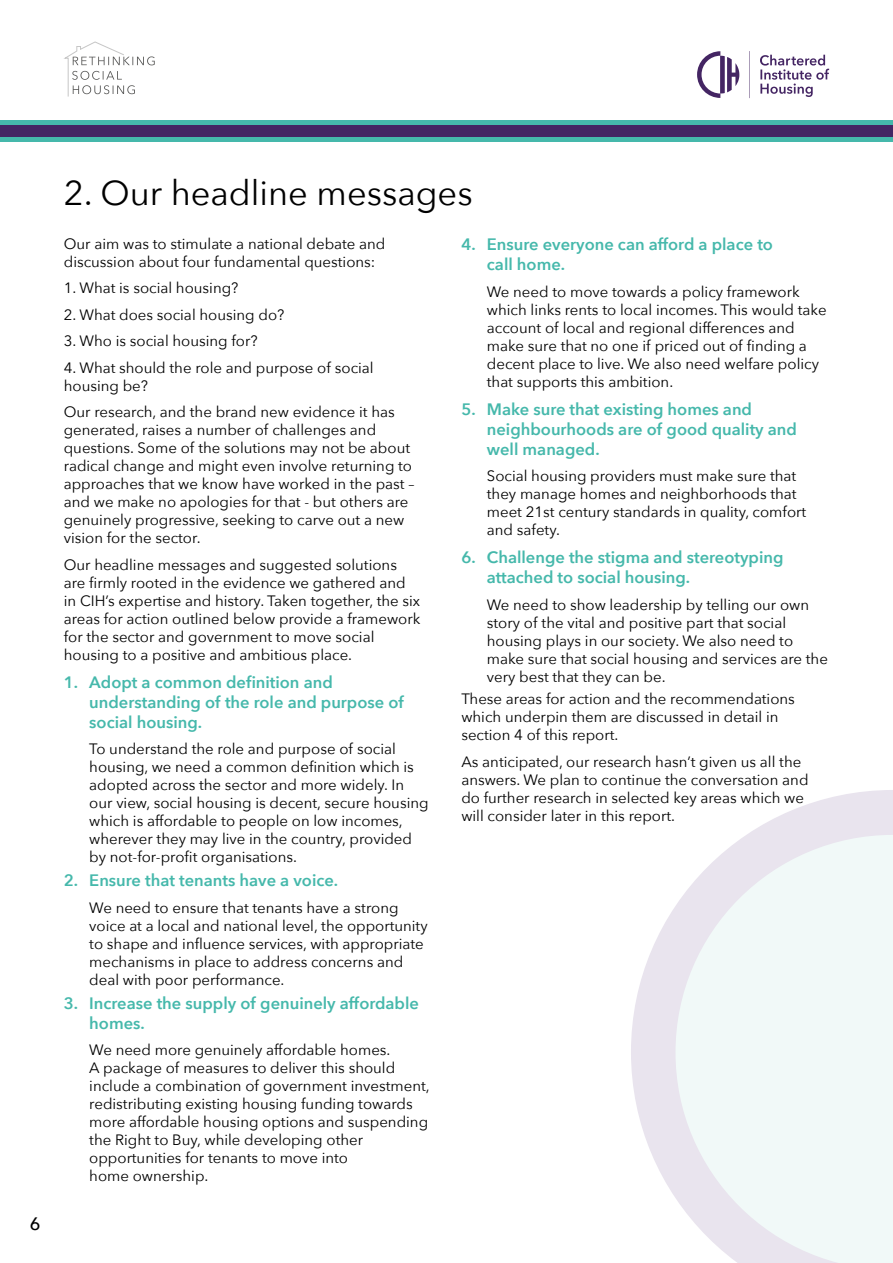
<style>
.page{position:relative;width:893px;height:1263px;background:#fff}
.page>*{position:absolute;margin:0;border:0;box-sizing:border-box;transform-origin:0 0}
.t1{font:34.5px "Avenir Next";color:#000}
.t2{font:500 18px "Avenir Next";color:#000}
.t3{font:600 16.5px/19.8px "Avenir Next";color:#45b8ab}
.t4{font:15px/18px "Avenir Next";color:#000}
</style>
<div class="page">
<div style="left:0;top:120px;width:893px;height:21px;background:#45b8ab"></div>
<div style="left:0;top:125px;width:893px;height:12px;background:#442563"></div>
<svg style="left:64px;top:41px;width:91px;height:56px"></svg>
<svg style="left:760px;top:55px;width:69px;height:42px"></svg>
<svg style="left:697px;top:51px;width:42px;height:47px"></svg>
<svg style="left:749px;top:51px;width:1px;height:47px"></svg>
<svg style="left:631px;top:790px;width:262px;height:407px"></svg>
<svg style="left:675px;top:835px;width:218px;height:428px;fill:#f1f9f8"></svg>
<p class="t2" style="left:30px;top:1208px;width:12px">6</p>
<h1 class="t1" style="left:64px;top:163px;width:410px">2. Our headline messages</h1>
<p class="t4" style="left:64px;top:234px;width:323px">Our aim was to stimulate a national debate and discussion about four fundamental questions:</p>
<p class="t4" style="left:64px;top:279px;width:176px">1. What is social housing?</p>
<p class="t4" style="left:64px;top:305px;width:222px">2. What does social housing do?</p>
<p class="t4" style="left:64px;top:332px;width:195px">3. Who is social housing for?</p>
<p class="t4" style="left:64px;top:358px;width:311px">4. What should the role and purpose of social housing be?</p>
<p class="t4" style="left:64px;top:403px;width:352px">Our research, and the brand new evidence it has generated, raises a number of challenges and questions. Some of the solutions may not be about radical change and might even involve returning to approaches that we know have worked in the past – and we make no apologies for that - but others are genuinely progressive, seeking to carve out a new vision for the sector.</p>
<p class="t4" style="left:64px;top:555px;width:358px">Our headline messages and suggested solutions are firmly rooted in the evidence we gathered and in CIH’s expertise and history. Taken together, the six areas for action outlined below provide a framework for the sector and government to move social housing to a positive and ambitious place.</p>
<p class="t3" style="left:89px;top:672px;width:316px;text-indent:-26px">1. Adopt a common definition and understanding of the role and purpose of social housing.</p>
<p class="t4" style="left:89px;top:739px;width:341px">To understand the role and purpose of social housing, we need a common definition which is adopted across the sector and more widely. In our view, social housing is decent, secure housing which is affordable to people on low incomes, wherever they may live in the country, provided by not-for-profit organisations.</p>
<p class="t3" style="left:64px;top:870px;width:276px">2. Ensure that tenants have a voice.</p>
<p class="t4" style="left:89px;top:898px;width:340px">We need to ensure that tenants have a strong voice at a local and national level, the opportunity to shape and influence services, with appropriate mechanisms in place to address concerns and deal with poor performance.</p>
<p class="t3" style="left:89px;top:993px;width:331px;text-indent:-26px">3. Increase the supply of genuinely affordable homes.</p>
<p class="t4" style="left:89px;top:1040px;width:342px">We need more genuinely affordable homes.<br>A package of measures to deliver this should include a combination of government investment, redistributing existing housing funding towards more affordable housing options and suspending the Right to Buy, while developing other opportunities for tenants to move into<br>home ownership.</p>
<p class="t3" style="left:487px;top:234px;width:288px;text-indent:-26px">4. Ensure everyone can afford a place to call home.</p>
<p class="t4" style="left:487px;top:282px;width:341px">We need to move towards a policy framework which links rents to local incomes. This would take account of local and regional differences and make sure that no one if priced out of finding a decent place to live. We also need welfare policy that supports this ambition.</p>
<p class="t3" style="left:487px;top:399px;width:312px;text-indent:-26px">5. Make sure that existing homes and neighbourhoods are of good quality and well managed.</p>
<p class="t4" style="left:487px;top:466px;width:321px">Social housing providers must make sure that they manage homes and neighborhoods that meet 21st century standards in quality, comfort and safety.</p>
<p class="t3" style="left:487px;top:547px;width:298px;text-indent:-26px">6. Challenge the stigma and stereotyping attached to social housing.</p>
<p class="t4" style="left:487px;top:595px;width:343px">We need to show leadership by telling our own story of the vital and positive part that social housing plays in our society. We also need to make sure that social housing and services are the very best that they can be.</p>
<p class="t4" style="left:461px;top:689px;width:335px">These areas for action and the recommendations which underpin them are discussed in detail in section 4 of this report.</p>
<p class="t4" style="left:461px;top:752px;width:349px">As anticipated, our research hasn’t given us all the answers. We plan to continue the conversation and do further research in selected key areas which we will consider later in this report.</p>
</div>
